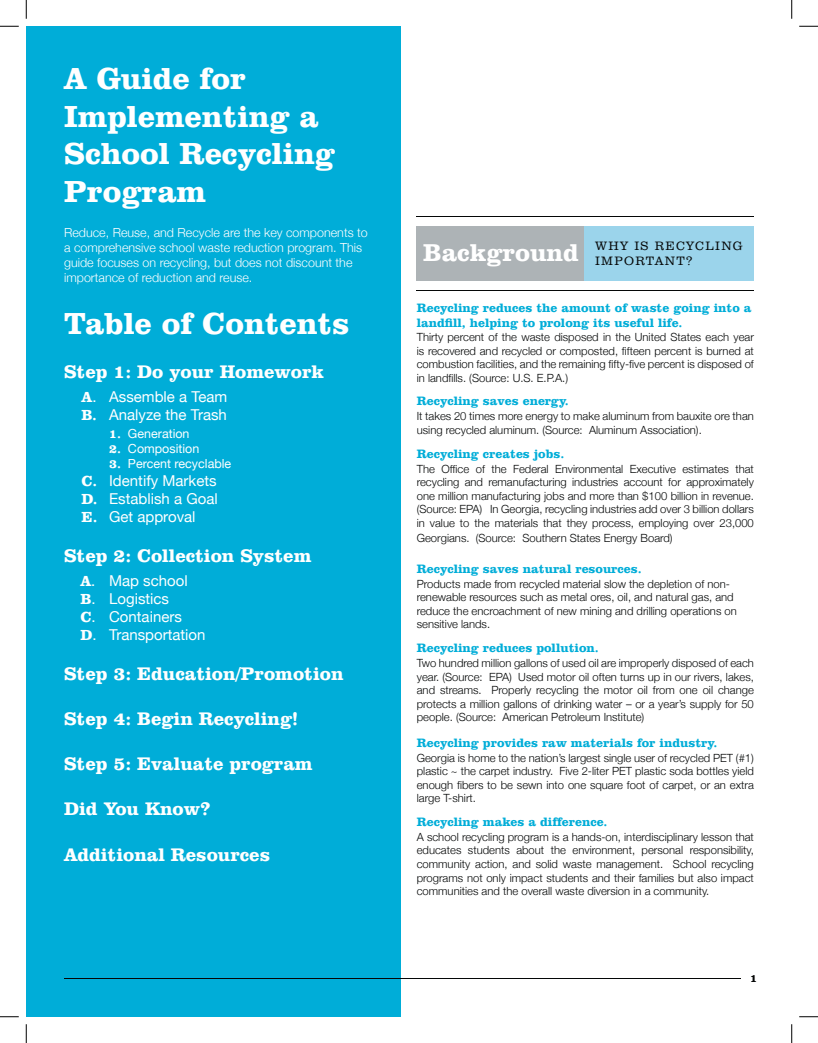
<style>
.page{position:relative;width:818px;height:1043px;background:#fff}
.page>*{position:absolute;margin:0;border:0;box-sizing:border-box;transform-origin:0 0}
.t1{font:700 31.25px/37.5px "Clarendon BT";color:#fff}
.t2{font:700 25px "Clarendon BT";color:#fff}
.t3{font:700 18.75px "Clarendon BT";color:#fff}
.t4{font:15px/18px "Helvetica Neue";color:#fff}
.t5{font:700 12.5px/15px "Clarendon BT";color:#00add8}
.t6{font:300 12.5px/15px "Helvetica Neue";color:#fff}
.t7{font:12.5px "Helvetica Neue";color:#fff}
.t8{font:300 12.5px/15px "Clarendon BT";letter-spacing:.1em;color:#050707}
.t9{font:300 11.25px/13.5px "Helvetica Neue";color:#050707;text-align:justify}
.t10{font:700 11.25px "Clarendon BT";color:#050707}
.s1{font-family:"Clarendon BT";font-weight:700}
</style>
<div class="page">
<div style="left:26px;top:26px;width:374px;height:990px;background:#00add8"></div>
<hr style="left:64px;top:978px;width:676px;height:1px;background:#050707">
<div style="left:417px;top:226px;width:336px;height:54px;background:#9bd4eb"></div>
<div style="left:417px;top:226px;width:167px;height:54px;background:#adb3b6"></div>
<hr style="left:417px;top:216px;width:336px;height:1px;background:#050707">
<hr style="left:417px;top:290px;width:336px;height:1px;background:#050707">
<svg style="left:0;top:25px;width:19px;height:2px"></svg>
<svg style="left:799px;top:25px;width:19px;height:2px"></svg>
<svg style="left:0;top:1016px;width:19px;height:1px"></svg>
<svg style="left:799px;top:1016px;width:19px;height:1px"></svg>
<svg style="left:25px;top:0;width:2px;height:19px"></svg>
<svg style="left:25px;top:1024px;width:2px;height:18px"></svg>
<svg style="left:791px;top:0;width:1px;height:19px"></svg>
<svg style="left:791px;top:1024px;width:1px;height:18px"></svg>
<h1 class="t1" style="left:64px;top:59px;width:272px">A Guide for<br>Implementing a<br>School Recycling<br>Program</h1>
<p class="t6" style="left:64px;top:224px;width:305px">Reduce, Reuse, and Recycle are the key components to a comprehensive school waste reduction program. This guide focuses on recycling, but does not discount the importance of reduction and reuse.</p>
<h1 class="t1" style="left:64px;top:304px;width:287px">Table of Contents</h1>
<h3 class="t3" style="left:64px;top:360px;width:261px">Step 1: Do your Homework</h3>
<h3 class="t4" style="left:82px;top:387px;width:147px"><span class="s1">A</span>. Assemble a Team<br><span class="s1">B.</span> Analyze the Trash</h3>
<p class="t7" style="left:109px;top:425px;width:82px"><span class="s1">1.</span> Generation</p>
<p class="t7" style="left:109px;top:440px;width:92px"><span class="s1">2.</span> Composition</p>
<p class="t7" style="left:109px;top:455px;width:124px"><span class="s1">3.</span> Percent recyclable</p>
<h3 class="t4" style="left:82px;top:471px;width:138px;text-align:justify"><span class="s1">C.</span> Identify Markets <span class="s1">D.</span> Establish a Goal <span class="s1">E.</span> Get approval</h3>
<h3 class="t3" style="left:64px;top:544px;width:249px">Step 2: Collection System</h3>
<h3 class="t4" style="left:80px;top:571px;width:127px"><span class="s1">A</span>. Map school<br><span class="s1">B</span>. Logistics<br><span class="s1">C</span>. Containers<br><span class="s1">D</span>. Transportation</h3>
<h3 class="t3" style="left:64px;top:662px;width:281px">Step 3: Education/Promotion</h3>
<h3 class="t3" style="left:64px;top:707px;width:235px">Step 4: Begin Recycling!</h3>
<h3 class="t3" style="left:64px;top:752px;width:250px">Step 5: Evaluate program</h3>
<h3 class="t3" style="left:64px;top:797px;width:148px">Did You Know?</h3>
<h3 class="t3" style="left:64px;top:842px;width:207px">Additional Resources</h3>
<h2 class="t2" style="left:423px;top:237px;width:157px">Background</h2>
<p class="t8" style="left:595px;top:238px;width:149px">WHY IS RECYCLING<br>IMPORTANT?</p>
<p class="t5" style="left:417px;top:300px;width:336px">Recycling reduces the amount of waste going into a landfill, helping to prolong its useful life.</p>
<p class="t9" style="left:417px;top:330px;width:338px">Thirty percent of the waste disposed in the United States each year is recovered and recycled or composted, fifteen percent is burned at combustion facilities, and the remaining fifty-five percent is disposed of in landfills. (Source: U.S. E.P.A.)</p>
<p class="t5" style="left:417px;top:393px;width:153px">Recycling saves energy.</p>
<p class="t9" style="left:417px;top:409px;width:338px">It takes 20 times more energy to make aluminum from bauxite ore than using recycled aluminum. (Source: Aluminum Association).</p>
<p class="t5" style="left:417px;top:445px;width:149px">Recycling creates jobs.</p>
<p class="t9" style="left:417px;top:461px;width:338px">The Office of the Federal Environmental Executive estimates that recycling and remanufacturing industries account for approximately one million manufacturing jobs and more than $100 billion in revenue. (Source: EPA) In Georgia, recycling industries add over 3 billion dollars in value to the materials that they process, employing over 23,000</p>
<p class="t9" style="left:417px;top:530px;width:257px">Georgians. (Source: Southern States Energy Board)</p>
<p class="t5" style="left:417px;top:561px;width:226px">Recycling saves natural resources.</p>
<p class="t9" style="left:417px;top:577px;width:321px;text-align:left">Products made from recycled material slow the depletion of non&shy;renewable resources such as metal ores, oil, and natural gas, and reduce the encroachment of new mining and drilling operations on sensitive lands.</p>
<p class="t5" style="left:417px;top:640px;width:183px">Recycling reduces pollution.</p>
<p class="t9" style="left:417px;top:656px;width:338px">Two hundred million gallons of used oil are improperly disposed of each year. (Source: EPA) Used motor oil often turns up in our rivers, lakes, and streams. Properly recycling the motor oil from one oil change protects a million gallons of drinking water – or a year’s supply for 50 people. (Source: American Petroleum Institute)</p>
<p class="t5" style="left:417px;top:734px;width:302px">Recycling provides raw materials for industry.</p>
<p class="t9" style="left:417px;top:750px;width:338px">Georgia is home to the nation’s largest single user of recycled PET (#1) plastic ~ the carpet industry. Five 2-liter PET plastic soda bottles yield enough fibers to be sewn into one square foot of carpet, or an extra large T-shirt.</p>
<p class="t5" style="left:417px;top:814px;width:192px">Recycling makes a difference.</p>
<p class="t9" style="left:417px;top:830px;width:338px">A school recycling program is a hands-on, interdisciplinary lesson that educates students about the environment, personal responsibility, community action, and solid waste management. School recycling programs not only impact students and their families but also impact communities and the overall waste diversion in a community.</p>
<p class="t10" style="left:750px;top:971px;width:9px">1</p>
</div>
